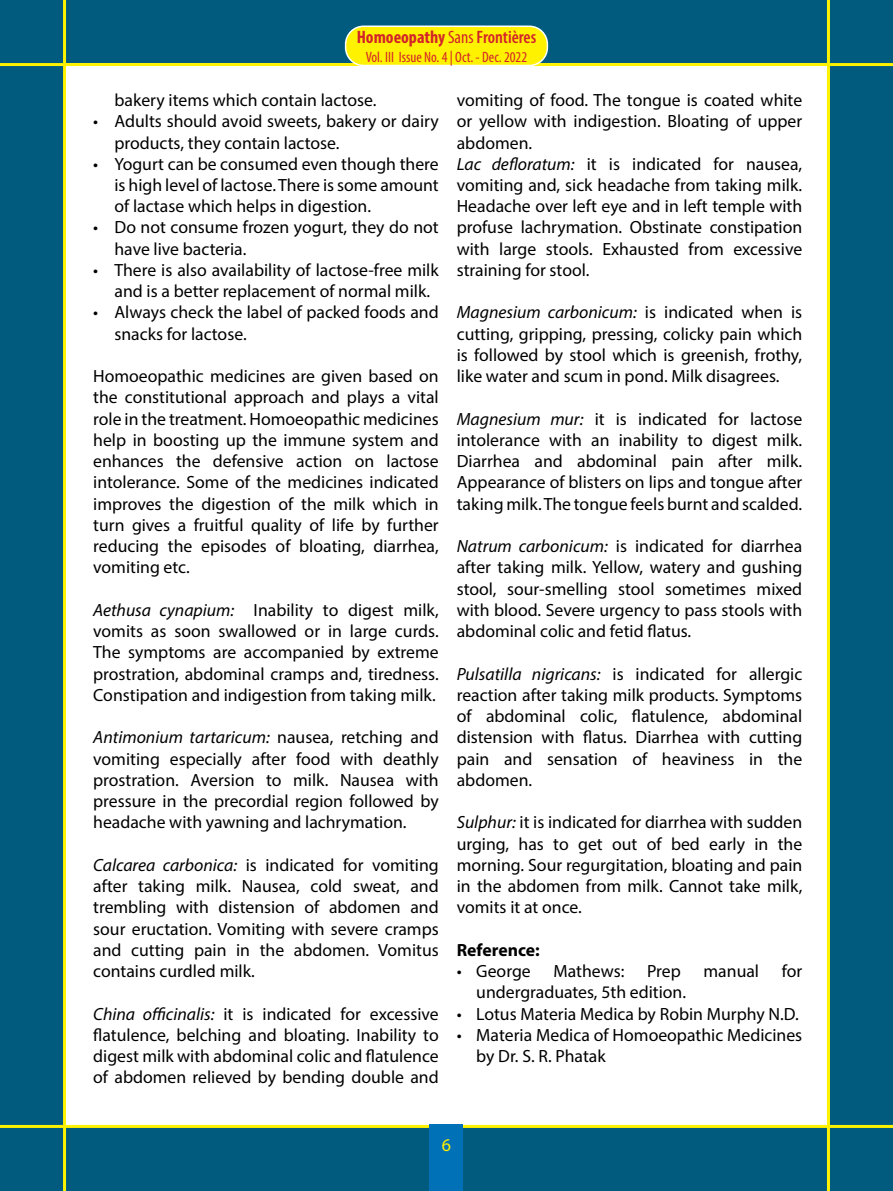
<style>
.page{position:relative;width:893px;height:1191px;background:#005b7f}
.page>*{position:absolute;margin:0;border:0;box-sizing:border-box;transform-origin:0 0}
.t1{font:700 condensed 18px "Myriad Pro";color:#d2232a}
.t2{font:18px "Myriad Pro";color:#fff200}
.t3{font:17.7px/21.3px "Myriad Pro";color:#000;text-align:justify}
.t4{font:700 17.7px "Myriad Pro";color:#000}
.t5{font:condensed 15px "Myriad Pro";color:#d2232a}
.s1{font-weight:400}
.s2{font-weight:600}
.s3{font-style:italic}
</style>
<div class="page">
<div style="left:65px;top:64px;width:765px;height:1063px;background:#fff"></div>
<hr style="left:63px;top:0;width:3px;height:1191px;background:#fff200">
<hr style="left:0;top:63px;width:893px;height:3px;background:#fff200">
<hr style="left:0;top:1125px;width:893px;height:3px;background:#fff200">
<div style="left:430px;top:1124px;width:33px;height:67px;background:#0071b7"></div>
<hr style="left:827px;top:0;width:3px;height:1191px;background:#fff200">
<div style="left:346px;top:26px;width:201px;height:39px;background:#fff200;border-radius:18px"></div>
<div style="left:345px;top:26px;width:203px;height:40px;border:2px solid #fff;border-radius:18px"></div>
<p class="t1" style="left:357px;top:26px;width:181px">Homoeopathy <span class="s1">Sans</span> <span class="s2">Frontières</span></p>
<p class="t5" style="left:366px;top:48px;width:163px">Vol. III Issue No. 4 | Oct. - Dec. 2022</p>
<p class="t3" style="left:114px;top:89px;width:263px">bakery items which contain lactose.</p>
<p class="t3" style="left:114px;top:110px;width:326px;text-indent:-21px">• Adults should avoid sweets, bakery or dairy products, they contain lactose.</p>
<p class="t3" style="left:114px;top:153px;width:326px;text-indent:-21px">• Yogurt can be consumed even though there is high level of lactose. There is some amount of lactase which helps in digestion.</p>
<p class="t3" style="left:114px;top:217px;width:326px;text-indent:-21px">• Do not consume frozen yogurt, they do not have live bacteria.</p>
<p class="t3" style="left:114px;top:259px;width:326px;text-indent:-21px">• There is also availability of lactose-free milk and is a better replacement of normal milk.</p>
<p class="t3" style="left:114px;top:302px;width:326px;text-indent:-21px">• Always check the label of packed foods and snacks for lactose.</p>
<p class="t3" style="left:93px;top:365px;width:347px">Homoeopathic medicines are given based on the constitutional approach and plays a vital role in the treatment. Homoeopathic medicines help in boosting up the immune system and enhances the defensive action on lactose intolerance. Some of the medicines indicated improves the digestion of the milk which in turn gives a fruitful quality of life by further reducing the episodes of bloating, diarrhea, vomiting etc.</p>
<p class="t3" style="left:93px;top:599px;width:347px"><span class="s3">Aethusa cynapium:</span> Inability to digest milk, vomits as soon swallowed or in large curds.<br>The symptoms are accompanied by extreme prostration, abdominal cramps and, tiredness.<br>Constipation and indigestion from taking milk.</p>
<p class="t3" style="left:93px;top:726px;width:347px"><span class="s3">Antimonium tartaricum:</span> nausea, retching and vomiting especially after food with deathly prostration. Aversion to milk. Nausea with pressure in the precordial region followed by headache with yawning and lachrymation.</p>
<p class="t3" style="left:93px;top:854px;width:347px"><span class="s3">Calcarea carbonica:</span> is indicated for vomiting after taking milk. Nausea, cold sweat, and trembling with distension of abdomen and sour eructation. Vomiting with severe cramps and cutting pain in the abdomen. Vomitus contains curdled milk.</p>
<p class="t3" style="left:93px;top:1002px;width:347px"><span class="s3">China officinalis:</span> it is indicated for excessive flatulence, belching and bloating. Inability to digest milk with abdominal colic and flatulence of abdomen relieved by bending double and</p>
<p class="t3" style="left:457px;top:89px;width:347px;text-align:left">vomiting of food. The tongue is coated white or yellow with indigestion. Bloating of upper abdomen.<br><span class="s3">Lac defloratum:</span> it is indicated for nausea, vomiting and, sick headache from taking milk.<br>Headache over left eye and in left temple with profuse lachrymation. Obstinate constipation with large stools. Exhausted from excessive straining for stool.</p>
<p class="t3" style="left:457px;top:302px;width:347px"><span class="s3">Magnesium carbonicum:</span> is indicated when is cutting, gripping, pressing, colicky pain which is followed by stool which is greenish, frothy, like water and scum in pond. Milk disagrees.</p>
<p class="t3" style="left:457px;top:408px;width:347px"><span class="s3">Magnesium mur:</span> it is indicated for lactose intolerance with an inability to digest milk.<br>Diarrhea and abdominal pain after milk.<br>Appearance of blisters on lips and tongue after taking milk. The tongue feels burnt and scalded.</p>
<p class="t3" style="left:457px;top:535px;width:347px"><span class="s3">Natrum carbonicum:</span> is indicated for diarrhea after taking milk. Yellow, watery and gushing stool, sour-smelling stool sometimes mixed with blood. Severe urgency to pass stools with abdominal colic and fetid flatus.</p>
<p class="t3" style="left:457px;top:663px;width:347px"><span class="s3">Pulsatilla nigricans:</span> is indicated for allergic reaction after taking milk products. Symptoms of abdominal colic, flatulence, abdominal distension with flatus. Diarrhea with cutting pain and sensation of heaviness in the abdomen.</p>
<p class="t3" style="left:457px;top:811px;width:347px"><span class="s3">Sulphur:</span> it is indicated for diarrhea with sudden urging, has to get out of bed early in the morning. Sour regurgitation, bloating and pain in the abdomen from milk. Cannot take milk, vomits it at once.</p>
<p class="t4" style="left:457px;top:938px;width:85px">Reference:</p>
<p class="t3" style="left:457px;top:960px;width:76px">• George</p>
<p class="t3" style="left:553px;top:960px;width:72px">Mathews:</p>
<p class="t3" style="left:647px;top:960px;width:35px">Prep</p>
<p class="t3" style="left:703px;top:960px;width:57px">manual</p>
<p class="t3" style="left:782px;top:960px;width:22px">for</p>
<p class="t3" style="left:476px;top:981px;width:211px">undergraduates, 5th edition.</p>
<p class="t3" style="left:457px;top:1002px;width:343px">• Lotus Materia Medica by Robin Murphy N.D.</p>
<p class="t3" style="left:476px;top:1024px;width:328px;text-indent:-20px">• Materia Medica of Homoeopathic Medicines by Dr. S. R. Phatak</p>
<p class="t2" style="left:442px;top:1134px;width:11px">6</p>
</div>
